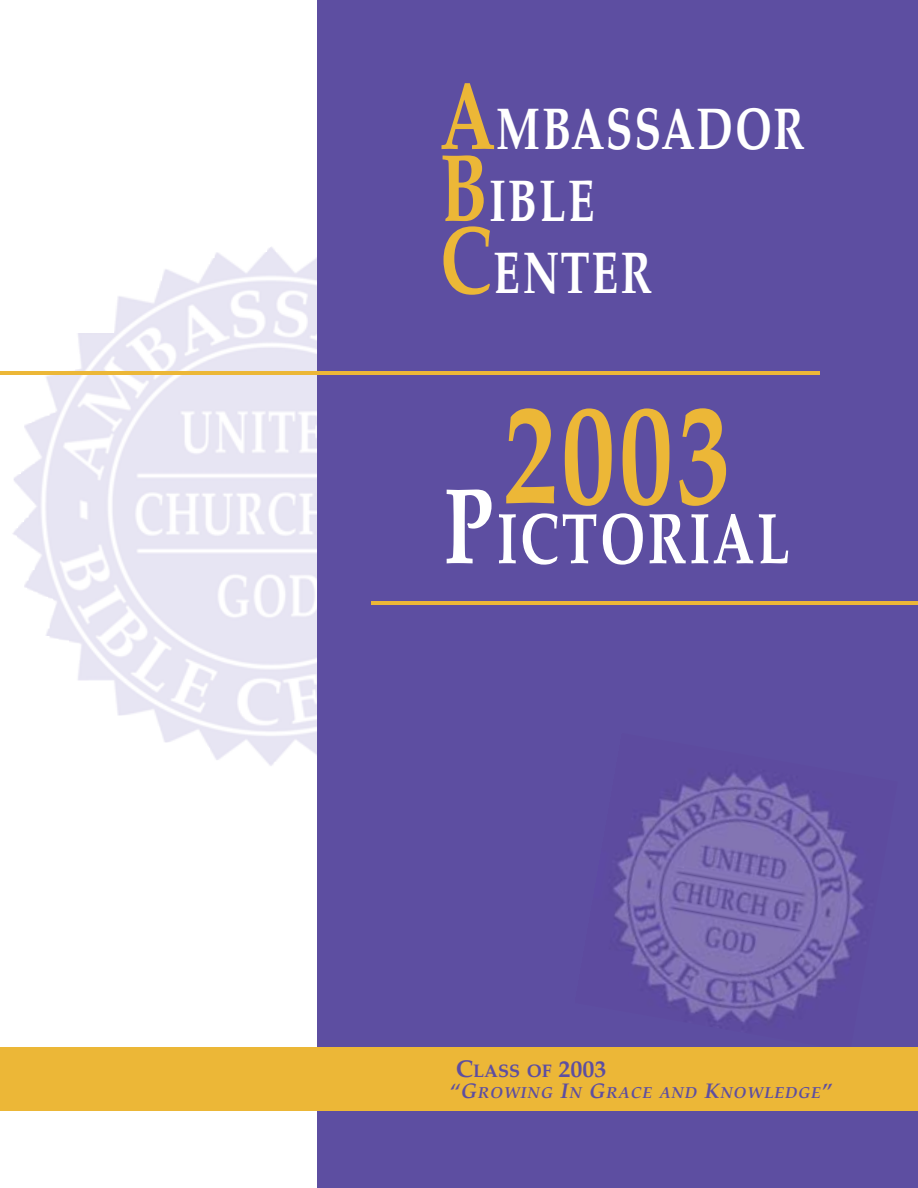
<style>
.page{position:relative;width:918px;height:1188px;background:#fff}
.page>*{position:absolute;margin:0;border:0;box-sizing:border-box;transform-origin:0 0}
.t1{font:700 144px "Palatino";color:#ecb737;scale:.75 1}
.t2{font:700 72px "Palatino";letter-spacing:.045em;color:#fff;scale:.75 1}
.t3{font:700 58.5px/72px "Palatino";letter-spacing:.045em;color:#fff;scale:.75 1}
.t4{font:700 18px "Palatino";color:#5d4ea1}
.t5{font:italic 700 15.75px "Palatino";letter-spacing:.055em;color:#5d4ea1}
.s1{font-size:96px;color:#ecb737}
.s2{font-size:108px}
.s3{font-size:24px}
.s4{font-size:21px}
</style>
<div class="page">
<img style="left:13px;top:247px;width:304px;height:519px">
<div style="left:317px;top:0;width:601px;height:1188px;background:#5d4ea1"></div>
<hr style="left:0;top:371px;width:820px;height:4px;background:#ecb737">
<img style="left:613px;top:773px;width:251px;height:251px">
<hr style="left:371px;top:601px;width:547px;height:4px;background:#ecb737">
<div style="left:0;top:1047px;width:918px;height:64px;background:#ecb737"></div>
<h3 class="t3" style="left:440px;top:97px;width:488px"><span class="s1">A</span>MBASSADOR<br><span class="s1">B</span>IBLE<br><span class="s1">C</span>ENTER</h3>
<h1 class="t1" style="left:503px;top:385px;width:305px">2003</h1>
<h2 class="t2" style="left:444px;top:504px;width:463px"><span class="s2">P</span>ICTORIAL</h2>
<p class="t4" style="left:456px;top:1062px;width:152px"><span class="s3">C</span>LASS OF <span class="s3">2003</span></p>
<p class="t5" style="left:449px;top:1085px;width:384px"><span class="s4">“G</span>ROWING <span class="s4">I</span>N <span class="s4">G</span>RACE AND <span class="s4">K</span>NOWLEDGE<span class="s4">”</span></p>
</div>
